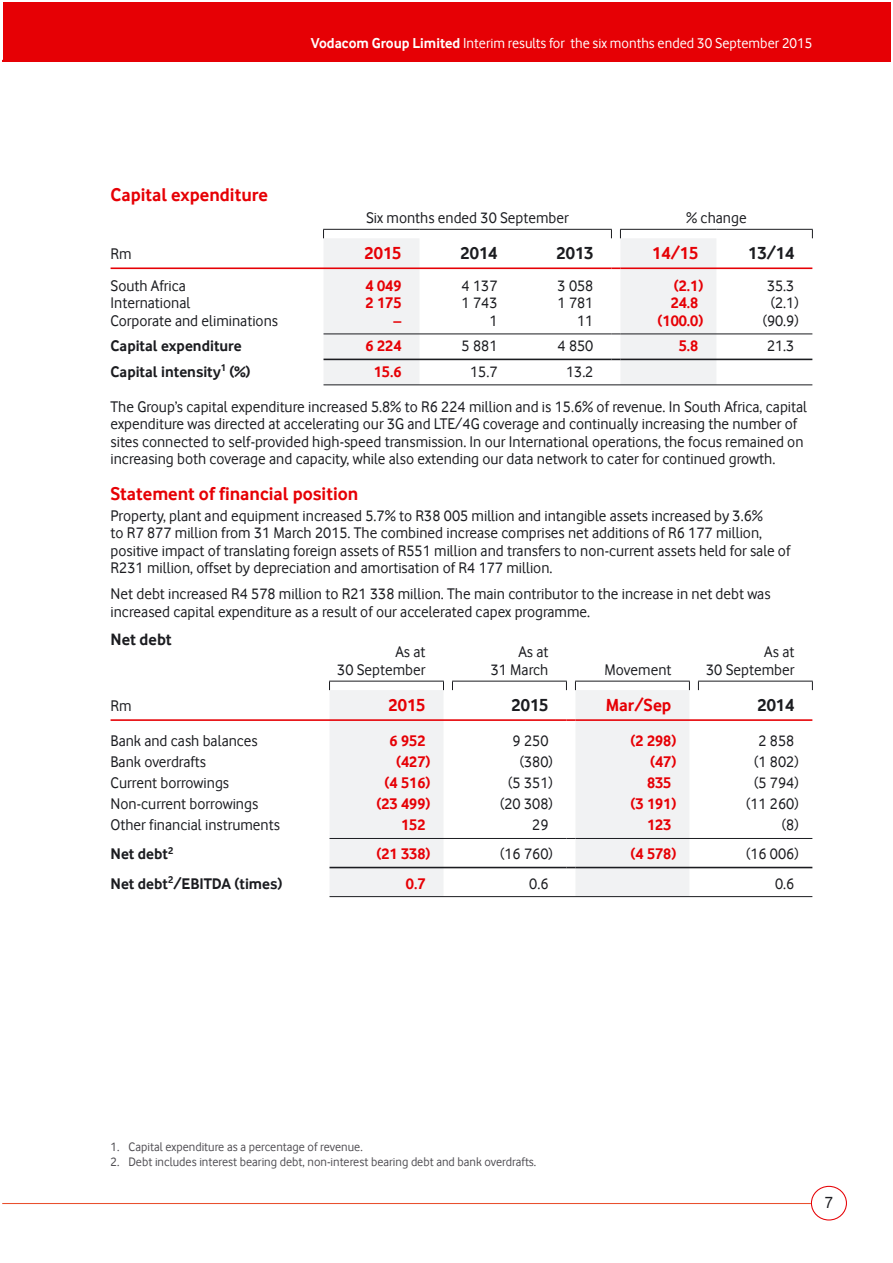
<style>
.page{position:relative;width:893px;height:1263px;background:#fff}
.page>*{position:absolute;margin:0;border:0;box-sizing:border-box;transform-origin:0 0}
.t1{font:700 19.05px "Vodafone Rg";color:#e60005}
.t2{font:700 18px "Vodafone Rg";color:#1b1c20}
.t3{font:700 18px "Vodafone Rg";color:#e60005}
.t4{font:700 16.95px "Vodafone Rg";color:#1b1c20}
.t5{font:16.95px "Vodafone Rg";color:#1b1c20}
.t6{font:15.9px/17.4px "Vodafone Rg";color:#1b1c20}
.t7{font:700 15.9px "Vodafone Rg";color:#e60005}
.t8{font:700 15.9px "Vodafone Rg";color:#1b1c20}
.t9{font:14.85px "Vodafone Rg";color:#fff}
.t10{font:12.75px "Vodafone Rg";color:#504e53}
.s1{font-weight:700}
</style>
<div class="page">
<div style="left:3px;top:2px;width:887px;height:60px;background:#e60005"></div>
<div style="left:810px;top:1186px;width:37px;height:35px;border:1px solid #e60005;border-radius:50%"></div>
<hr style="left:3px;top:1203px;width:807px;height:1px;background:#e9502e">
<svg style="left:323px;top:238px;width:393px;height:147px;fill:#f7f5f6"></svg>
<hr style="left:111px;top:267px;width:500px;height:2px;background:#e60005">
<hr style="left:620px;top:267px;width:192px;height:2px;background:#e60005">
<hr style="left:323px;top:334px;width:288px;height:1px;background:#1b1c20">
<hr style="left:620px;top:334px;width:192px;height:1px;background:#1b1c20">
<hr style="left:323px;top:359px;width:288px;height:1px;background:#1b1c20">
<hr style="left:620px;top:359px;width:192px;height:1px;background:#1b1c20">
<hr style="left:323px;top:229px;width:96px;height:1px;background:#1b1c20">
<hr style="left:419px;top:229px;width:192px;height:1px;background:#1b1c20">
<hr style="left:620px;top:229px;width:96px;height:1px;background:#1b1c20">
<hr style="left:716px;top:229px;width:96px;height:1px;background:#1b1c20">
<svg style="left:611px;top:267px;width:9px;height:2px"></svg>
<hr style="left:323px;top:385px;width:489px;height:1px;background:#1b1c20">
<svg style="left:329px;top:690px;width:360px;height:206px;fill:#f1f2f3"></svg>
<hr style="left:111px;top:719px;width:455px;height:2px;background:#e60005">
<hr style="left:575px;top:719px;width:237px;height:2px;background:#e60005">
<hr style="left:329px;top:838px;width:237px;height:1px;background:#1b1c20">
<hr style="left:575px;top:838px;width:237px;height:1px;background:#1b1c20">
<hr style="left:329px;top:867px;width:237px;height:1px;background:#1b1c20">
<hr style="left:575px;top:867px;width:237px;height:1px;background:#1b1c20">
<hr style="left:329px;top:681px;width:115px;height:1px;background:#1b1c20">
<hr style="left:575px;top:681px;width:114px;height:1px;background:#1b1c20">
<hr style="left:452px;top:681px;width:114px;height:1px;background:#1b1c20">
<hr style="left:698px;top:681px;width:114px;height:1px;background:#1b1c20">
<svg style="left:566px;top:719px;width:9px;height:2px"></svg>
<hr style="left:329px;top:896px;width:483px;height:1px;background:#1b1c20">
<p class="t9" style="left:311px;top:35px;width:503px"><span class="s1">Vodacom Group Limited</span> Interim results for the six months ended 30 September 2015</p>
<p class="t1" style="left:111px;top:188px;width:159px">Capital expenditure</p>
<p class="t6" style="left:366px;top:209px;width:204px">Six months ended 30 September</p>
<p class="t6" style="left:686px;top:209px;width:62px">% change</p>
<p class="t6" style="left:111px;top:245px;width:23px">Rm</p>
<p class="t3" style="left:364px;top:247px;width:38px">2015</p>
<p class="t2" style="left:460px;top:247px;width:38px">2014</p>
<p class="t2" style="left:556px;top:247px;width:38px">2013</p>
<p class="t3" style="left:652px;top:247px;width:48px">14/15</p>
<p class="t2" style="left:748px;top:247px;width:48px">13/14</p>
<p class="t6" style="left:111px;top:277px;width:77px">South Africa</p>
<p class="t7" style="left:365px;top:280px;width:37px">4 049</p>
<p class="t6" style="left:461px;top:277px;width:37px">4 137</p>
<p class="t6" style="left:557px;top:277px;width:37px">3 058</p>
<p class="t7" style="left:673px;top:280px;width:31px">(2.1)</p>
<p class="t6" style="left:767px;top:277px;width:29px">35.3</p>
<p class="t6" style="left:111px;top:294px;width:81px">International</p>
<p class="t7" style="left:365px;top:298px;width:37px">2 175</p>
<p class="t6" style="left:461px;top:294px;width:37px">1 743</p>
<p class="t6" style="left:557px;top:294px;width:37px">1 781</p>
<p class="t7" style="left:670px;top:298px;width:29px">24.8</p>
<p class="t6" style="left:770px;top:294px;width:29px">(2.1)</p>
<p class="t6" style="left:111px;top:312px;width:169px">Corporate and eliminations</p>
<p class="t7" style="left:393px;top:315px;width:9px">–</p>
<p class="t6" style="left:489px;top:312px;width:10px">1</p>
<p class="t6" style="left:577px;top:312px;width:18px">11</p>
<p class="t7" style="left:657px;top:315px;width:47px">(100.0)</p>
<p class="t6" style="left:762px;top:312px;width:38px">(90.9)</p>
<p class="t8" style="left:111px;top:341px;width:133px">Capital expenditure</p>
<p class="t7" style="left:365px;top:341px;width:37px">6 224</p>
<p class="t6" style="left:461px;top:337px;width:37px">5 881</p>
<p class="t6" style="left:557px;top:337px;width:37px">4 850</p>
<p class="t7" style="left:678px;top:341px;width:21px">5.8</p>
<p class="t6" style="left:767px;top:337px;width:29px">21.3</p>
<p class="t8" style="left:111px;top:366px;width:141px">Capital intensity<sup>1</sup> (%)</p>
<p class="t7" style="left:374px;top:366px;width:29px">15.6</p>
<p class="t6" style="left:470px;top:363px;width:29px">15.7</p>
<p class="t6" style="left:111px;top:354px;width:698px;line-height:35px;text-indent:455px">13.2<br>The Group’s capital expenditure increased 5.8% to R6 224 million and is 15.6% of revenue. In South Africa, capital</p>
<p class="t6" style="left:111px;top:415px;width:694px">expenditure was directed at accelerating our 3G and LTE/4G coverage and continually increasing the number of sites connected to self-provided high-speed transmission. In our International operations, the focus remained on increasing both coverage and capacity, while also extending our data network to cater for continued growth.</p>
<p class="t1" style="left:111px;top:487px;width:249px">Statement of financial position</p>
<p class="t6" style="left:111px;top:507px;width:681px">Property, plant and equipment increased 5.7% to R38 005 million and intangible assets increased by 3.6%<br>to R7 877 million from 31 March 2015. The combined increase comprises net additions of R6 177 million, positive impact of translating foreign assets of R551 million and transfers to non-current assets held for sale of R231 million, offset by depreciation and amortisation of R4 177 million.</p>
<p class="t6" style="left:111px;top:585px;width:661px">Net debt increased R4 578 million to R21 338 million. The main contributor to the increase in net debt was increased capital expenditure as a result of our accelerated capex programme.</p>
<p class="t4" style="left:111px;top:634px;width:63px">Net debt</p>
<p class="t6" style="left:337px;top:643px;width:90px;line-height:18px;text-align:right">As at<br>30 September</p>
<p class="t6" style="left:490px;top:643px;width:59px;line-height:18px;text-align:right">As at<br>31 March</p>
<p class="t6" style="left:706px;top:643px;width:90px;line-height:18px;text-align:right">As at<br>30 September</p>
<p class="t6" style="left:604px;top:661px;width:68px">Movement</p>
<p class="t6" style="left:111px;top:697px;width:23px">Rm</p>
<p class="t3" style="left:388px;top:699px;width:38px">2015</p>
<p class="t2" style="left:511px;top:699px;width:38px">2015</p>
<p class="t3" style="left:605px;top:699px;width:67px">Mar/Sep</p>
<p class="t2" style="left:757px;top:699px;width:38px">2014</p>
<p class="t6" style="left:111px;top:732px;width:149px">Bank and cash balances</p>
<p class="t7" style="left:389px;top:736px;width:37px">6 952</p>
<p class="t6" style="left:512px;top:732px;width:37px">9 250</p>
<p class="t7" style="left:630px;top:736px;width:47px">(2 298)</p>
<p class="t6" style="left:758px;top:732px;width:37px">2 858</p>
<p class="t6" style="left:111px;top:753px;width:97px">Bank overdrafts</p>
<p class="t7" style="left:396px;top:757px;width:36px">(427)</p>
<p class="t6" style="left:519px;top:753px;width:35px">(380)</p>
<p class="t7" style="left:650px;top:757px;width:28px">(47)</p>
<p class="t6" style="left:754px;top:753px;width:46px">(1 802)</p>
<p class="t6" style="left:111px;top:774px;width:120px">Current borrowings</p>
<p class="t7" style="left:384px;top:778px;width:47px">(4 516)</p>
<p class="t6" style="left:508px;top:774px;width:46px">(5 351)</p>
<p class="t7" style="left:647px;top:778px;width:26px">835</p>
<p class="t6" style="left:754px;top:774px;width:46px">(5 794)</p>
<p class="t6" style="left:111px;top:795px;width:149px">Non-current borrowings</p>
<p class="t7" style="left:376px;top:799px;width:55px">(23 499)</p>
<p class="t6" style="left:500px;top:795px;width:54px">(20 308)</p>
<p class="t7" style="left:630px;top:799px;width:47px">(3 191)</p>
<p class="t6" style="left:746px;top:795px;width:54px">(11 260)</p>
<p class="t6" style="left:111px;top:816px;width:171px">Other financial instruments</p>
<p class="t7" style="left:401px;top:820px;width:26px">152</p>
<p class="t6" style="left:532px;top:816px;width:18px">29</p>
<p class="t7" style="left:647px;top:820px;width:26px">123</p>
<p class="t6" style="left:782px;top:816px;width:18px">(8)</p>
<p class="t8" style="left:111px;top:849px;width:64px">Net debt<sup>2</sup></p>
<p class="t7" style="left:376px;top:849px;width:55px">(21 338)</p>
<p class="t6" style="left:500px;top:845px;width:54px">(16 760)</p>
<p class="t7" style="left:630px;top:849px;width:47px">(4 578)</p>
<p class="t6" style="left:746px;top:845px;width:54px">(16 006)</p>
<p class="t8" style="left:111px;top:878px;width:173px">Net debt<sup>2</sup>/EBITDA (times)</p>
<p class="t7" style="left:406px;top:878px;width:21px">0.7</p>
<p class="t6" style="left:529px;top:874px;width:21px">0.6</p>
<p class="t6" style="left:775px;top:874px;width:21px">0.6</p>
<p class="t10" style="left:111px;top:1140px;width:254px">1. Capital expenditure as a percentage of revenue.</p>
<p class="t10" style="left:111px;top:1155px;width:427px">2. Debt includes interest bearing debt, non-interest bearing debt and bank overdrafts.</p>
<p class="t5" style="left:824px;top:1193px;width:10px">7</p>
</div>
